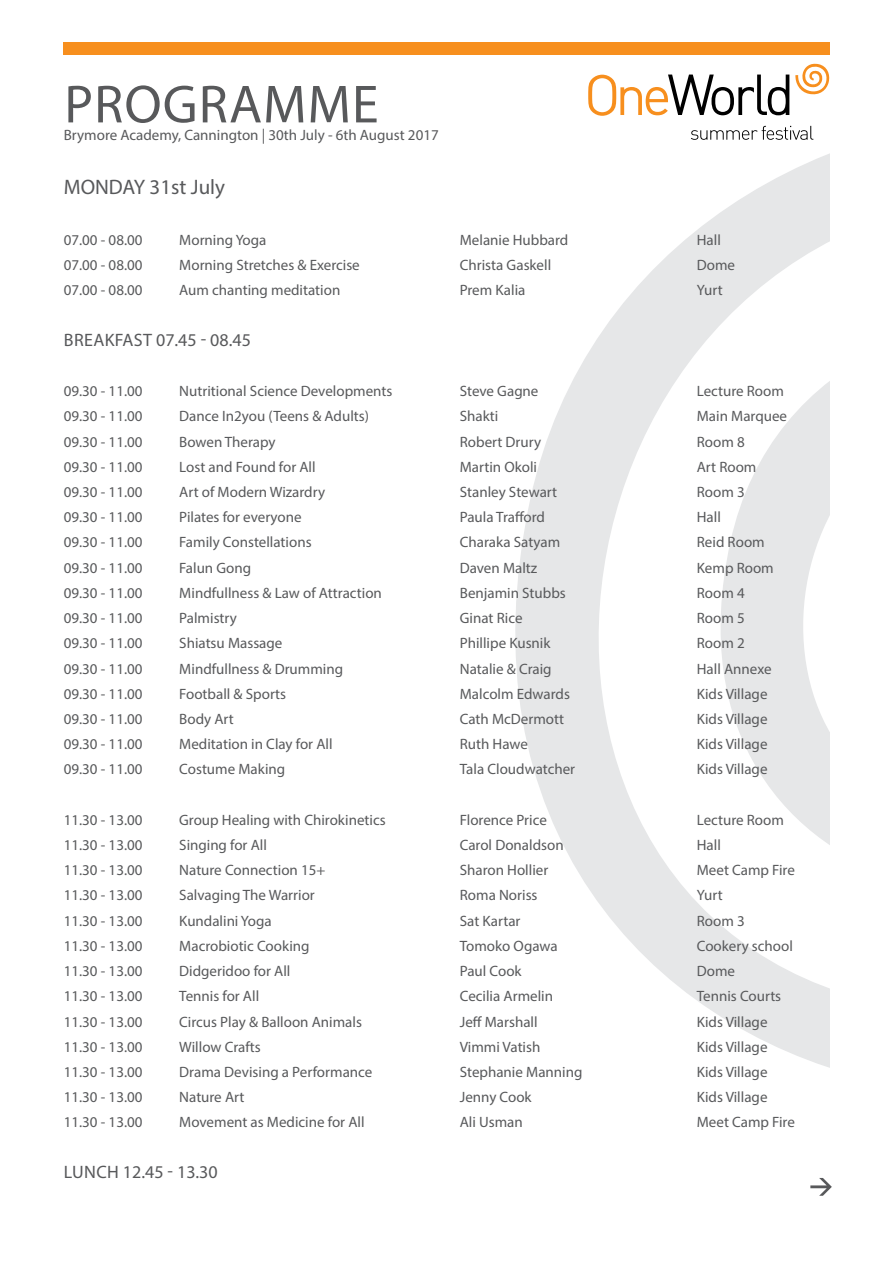
<style>
.page{position:relative;width:893px;height:1263px;background:#fff}
.page>*{position:absolute;margin:0;border:0;box-sizing:border-box;transform-origin:0 0}
.t1{font:54px "Myriad Pro";letter-spacing:.02em;color:#58595b}
.t2{font:21px "Myriad Pro";color:#58595b}
.t3{font:18px "Myriad Pro";letter-spacing:.01em;color:#58595b}
.t4{font:15px "Myriad Pro";color:#58595b}
</style>
<div class="page">
<div style="left:64px;top:43px;width:766px;height:12px;background:#f78f1e"></div>
<svg style="left:588px;top:75px;width:201px;height:41px"></svg>
<svg style="left:795px;top:63px;width:35px;height:32px"></svg>
<svg style="left:515px;top:125px;width:314px;height:942px"></svg>
<svg style="left:810px;top:1178px;width:22px;height:18px"></svg>
<h1 class="t1" style="left:64px;top:71px;width:316px">PROGRAMME</h1>
<p class="t4" style="left:64px;top:126px;width:376px">Brymore Academy, Cannington | 30th July - 6th August 2017</p>
<h2 class="t2" style="left:64px;top:174px;width:163px">MONDAY 31st July</h2>
<p class="t4" style="left:64px;top:230px;width:80px">07.00 - 08.00</p>
<p class="t4" style="left:179px;top:230px;width:89px">Morning Yoga</p>
<p class="t4" style="left:460px;top:230px;width:110px">Melanie Hubbard</p>
<p class="t4" style="left:697px;top:230px;width:26px">Hall</p>
<p class="t4" style="left:64px;top:256px;width:80px">07.00 - 08.00</p>
<p class="t4" style="left:179px;top:256px;width:182px">Morning Stretches &amp; Exercise</p>
<p class="t4" style="left:460px;top:256px;width:93px">Christa Gaskell</p>
<p class="t4" style="left:697px;top:256px;width:40px">Dome</p>
<p class="t4" style="left:64px;top:281px;width:80px">07.00 - 08.00</p>
<p class="t4" style="left:179px;top:281px;width:163px">Aum chanting meditation</p>
<p class="t4" style="left:460px;top:281px;width:67px">Prem Kalia</p>
<p class="t4" style="left:697px;top:281px;width:27px">Yurt</p>
<p class="t3" style="left:64px;top:328px;width:188px">BREAKFAST 07.45 - 08.45</p>
<p class="t4" style="left:64px;top:382px;width:80px">09.30 - 11.00</p>
<p class="t4" style="left:179px;top:382px;width:215px">Nutritional Science Developments</p>
<p class="t4" style="left:460px;top:382px;width:80px">Steve Gagne</p>
<p class="t4" style="left:697px;top:382px;width:89px">Lecture Room</p>
<p class="t4" style="left:64px;top:407px;width:80px">09.30 - 11.00</p>
<p class="t4" style="left:179px;top:407px;width:191px">Dance In2you (Teens &amp; Adults)</p>
<p class="t4" style="left:460px;top:407px;width:40px">Shakti</p>
<p class="t4" style="left:697px;top:407px;width:92px">Main Marquee</p>
<p class="t4" style="left:64px;top:432px;width:80px">09.30 - 11.00</p>
<p class="t4" style="left:179px;top:432px;width:98px">Bowen Therapy</p>
<p class="t4" style="left:460px;top:432px;width:83px">Robert Drury</p>
<p class="t4" style="left:697px;top:432px;width:49px">Room 8</p>
<p class="t4" style="left:64px;top:457px;width:80px">09.30 - 11.00</p>
<p class="t4" style="left:179px;top:457px;width:138px">Lost and Found for All</p>
<p class="t4" style="left:460px;top:457px;width:79px">Martin Okoli</p>
<p class="t4" style="left:697px;top:457px;width:61px">Art Room</p>
<p class="t4" style="left:64px;top:483px;width:80px">09.30 - 11.00</p>
<p class="t4" style="left:179px;top:483px;width:147px">Art of Modern Wizardry</p>
<p class="t4" style="left:460px;top:483px;width:99px">Stanley Stewart</p>
<p class="t4" style="left:697px;top:483px;width:49px">Room 3</p>
<p class="t4" style="left:64px;top:508px;width:80px">09.30 - 11.00</p>
<p class="t4" style="left:179px;top:508px;width:124px">Pilates for everyone</p>
<p class="t4" style="left:460px;top:508px;width:87px">Paula Trafford</p>
<p class="t4" style="left:697px;top:508px;width:26px">Hall</p>
<p class="t4" style="left:64px;top:533px;width:80px">09.30 - 11.00</p>
<p class="t4" style="left:179px;top:533px;width:134px">Family Constellations</p>
<p class="t4" style="left:460px;top:533px;width:102px">Charaka Satyam</p>
<p class="t4" style="left:697px;top:533px;width:69px">Reid Room</p>
<p class="t4" style="left:64px;top:558px;width:80px">09.30 - 11.00</p>
<p class="t4" style="left:179px;top:558px;width:73px">Falun Gong</p>
<p class="t4" style="left:460px;top:558px;width:79px">Daven Maltz</p>
<p class="t4" style="left:697px;top:558px;width:78px">Kemp Room</p>
<p class="t4" style="left:64px;top:584px;width:80px">09.30 - 11.00</p>
<p class="t4" style="left:179px;top:584px;width:204px">Mindfullness &amp; Law of Attraction</p>
<p class="t4" style="left:460px;top:584px;width:108px">Benjamin Stubbs</p>
<p class="t4" style="left:697px;top:584px;width:49px">Room 4</p>
<p class="t4" style="left:64px;top:609px;width:80px">09.30 - 11.00</p>
<p class="t4" style="left:179px;top:609px;width:59px">Palmistry</p>
<p class="t4" style="left:460px;top:609px;width:64px">Ginat Rice</p>
<p class="t4" style="left:697px;top:609px;width:49px">Room 5</p>
<p class="t4" style="left:64px;top:634px;width:80px">09.30 - 11.00</p>
<p class="t4" style="left:179px;top:634px;width:105px">Shiatsu Massage</p>
<p class="t4" style="left:460px;top:634px;width:92px">Phillipe Kusnik</p>
<p class="t4" style="left:697px;top:634px;width:49px">Room 2</p>
<p class="t4" style="left:64px;top:659px;width:80px">09.30 - 11.00</p>
<p class="t4" style="left:179px;top:659px;width:165px">Mindfullness &amp; Drumming</p>
<p class="t4" style="left:460px;top:659px;width:93px">Natalie &amp; Craig</p>
<p class="t4" style="left:697px;top:659px;width:76px">Hall Annexe</p>
<p class="t4" style="left:64px;top:684px;width:80px">09.30 - 11.00</p>
<p class="t4" style="left:179px;top:684px;width:108px">Football &amp; Sports</p>
<p class="t4" style="left:460px;top:684px;width:112px">Malcolm Edwards</p>
<p class="t4" style="left:697px;top:684px;width:72px">Kids Village</p>
<p class="t4" style="left:64px;top:710px;width:80px">09.30 - 11.00</p>
<p class="t4" style="left:179px;top:710px;width:56px">Body Art</p>
<p class="t4" style="left:460px;top:710px;width:106px">Cath McDermott</p>
<p class="t4" style="left:697px;top:710px;width:72px">Kids Village</p>
<p class="t4" style="left:64px;top:735px;width:80px">09.30 - 11.00</p>
<p class="t4" style="left:179px;top:735px;width:155px">Meditation in Clay for All</p>
<p class="t4" style="left:460px;top:735px;width:70px">Ruth Hawe</p>
<p class="t4" style="left:697px;top:735px;width:72px">Kids Village</p>
<p class="t4" style="left:64px;top:760px;width:80px">09.30 - 11.00</p>
<p class="t4" style="left:179px;top:760px;width:108px">Costume Making</p>
<p class="t4" style="left:460px;top:760px;width:117px">Tala Cloudwatcher</p>
<p class="t4" style="left:697px;top:760px;width:72px">Kids Village</p>
<p class="t4" style="left:64px;top:810px;width:80px">11.30 - 13.00</p>
<p class="t4" style="left:179px;top:810px;width:208px">Group Healing with Chirokinetics</p>
<p class="t4" style="left:460px;top:810px;width:89px">Florence Price</p>
<p class="t4" style="left:697px;top:810px;width:89px">Lecture Room</p>
<p class="t4" style="left:64px;top:836px;width:80px">11.30 - 13.00</p>
<p class="t4" style="left:179px;top:836px;width:89px">Singing for All</p>
<p class="t4" style="left:460px;top:836px;width:105px">Carol Donaldson</p>
<p class="t4" style="left:697px;top:836px;width:26px">Hall</p>
<p class="t4" style="left:64px;top:861px;width:80px">11.30 - 13.00</p>
<p class="t4" style="left:179px;top:861px;width:148px">Nature Connection 15+</p>
<p class="t4" style="left:460px;top:861px;width:90px">Sharon Hollier</p>
<p class="t4" style="left:697px;top:861px;width:100px">Meet Camp Fire</p>
<p class="t4" style="left:64px;top:886px;width:80px">11.30 - 13.00</p>
<p class="t4" style="left:179px;top:886px;width:137px">Salvaging The Warrior</p>
<p class="t4" style="left:460px;top:886px;width:79px">Roma Noriss</p>
<p class="t4" style="left:697px;top:886px;width:27px">Yurt</p>
<p class="t4" style="left:64px;top:911px;width:80px">11.30 - 13.00</p>
<p class="t4" style="left:179px;top:911px;width:94px">Kundalini Yoga</p>
<p class="t4" style="left:460px;top:911px;width:62px">Sat Kartar</p>
<p class="t4" style="left:697px;top:911px;width:49px">Room 3</p>
<p class="t4" style="left:64px;top:937px;width:80px">11.30 - 13.00</p>
<p class="t4" style="left:179px;top:937px;width:132px">Macrobiotic Cooking</p>
<p class="t4" style="left:460px;top:937px;width:99px">Tomoko Ogawa</p>
<p class="t4" style="left:697px;top:937px;width:98px">Cookery school</p>
<p class="t4" style="left:64px;top:962px;width:80px">11.30 - 13.00</p>
<p class="t4" style="left:179px;top:962px;width:113px">Didgeridoo for All</p>
<p class="t4" style="left:460px;top:962px;width:63px">Paul Cook</p>
<p class="t4" style="left:697px;top:962px;width:40px">Dome</p>
<p class="t4" style="left:64px;top:987px;width:80px">11.30 - 13.00</p>
<p class="t4" style="left:179px;top:987px;width:81px">Tennis for All</p>
<p class="t4" style="left:460px;top:987px;width:95px">Cecilia Armelin</p>
<p class="t4" style="left:697px;top:987px;width:86px">Tennis Courts</p>
<p class="t4" style="left:64px;top:1012px;width:80px">11.30 - 13.00</p>
<p class="t4" style="left:179px;top:1012px;width:184px">Circus Play &amp; Balloon Animals</p>
<p class="t4" style="left:460px;top:1012px;width:79px">Jeff Marshall</p>
<p class="t4" style="left:697px;top:1012px;width:72px">Kids Village</p>
<p class="t4" style="left:64px;top:1037px;width:80px">11.30 - 13.00</p>
<p class="t4" style="left:179px;top:1037px;width:83px">Willow Crafts</p>
<p class="t4" style="left:460px;top:1037px;width:82px">Vimmi Vatish</p>
<p class="t4" style="left:697px;top:1037px;width:72px">Kids Village</p>
<p class="t4" style="left:64px;top:1063px;width:80px">11.30 - 13.00</p>
<p class="t4" style="left:179px;top:1063px;width:195px">Drama Devising a Performance</p>
<p class="t4" style="left:460px;top:1063px;width:124px">Stephanie Manning</p>
<p class="t4" style="left:697px;top:1063px;width:72px">Kids Village</p>
<p class="t4" style="left:64px;top:1088px;width:80px">11.30 - 13.00</p>
<p class="t4" style="left:179px;top:1088px;width:67px">Nature Art</p>
<p class="t4" style="left:460px;top:1088px;width:73px">Jenny Cook</p>
<p class="t4" style="left:697px;top:1088px;width:72px">Kids Village</p>
<p class="t4" style="left:64px;top:1113px;width:80px">11.30 - 13.00</p>
<p class="t4" style="left:179px;top:1113px;width:187px">Movement as Medicine for All</p>
<p class="t4" style="left:460px;top:1113px;width:64px">Ali Usman</p>
<p class="t4" style="left:697px;top:1113px;width:100px">Meet Camp Fire</p>
<p class="t3" style="left:64px;top:1161px;width:155px">LUNCH 12.45 - 13.30</p>
</div>
